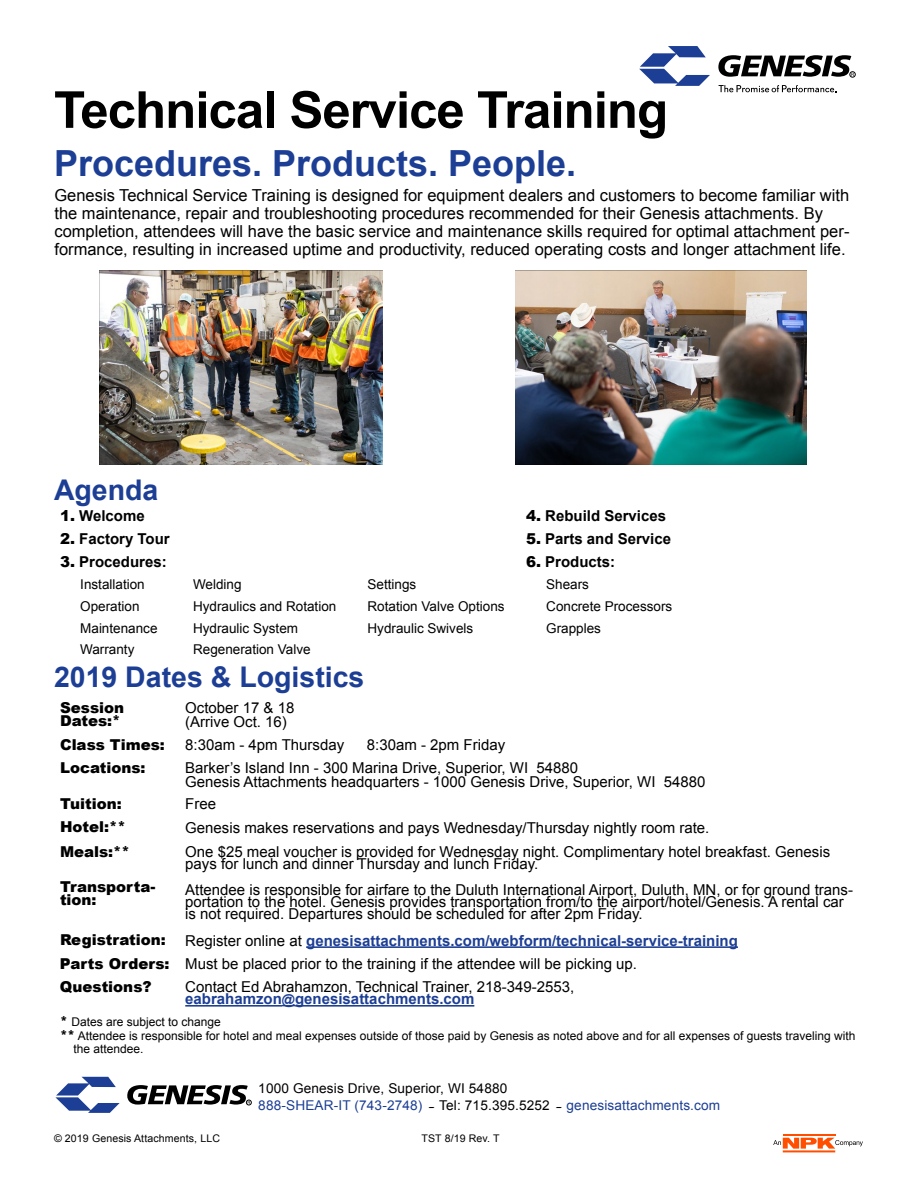
<style>
.page{position:relative;width:918px;height:1188px;background:#fff}
.page>*{position:absolute;margin:0;border:0;box-sizing:border-box;transform-origin:0 0}
.t1{font:700 51px "Arial";letter-spacing:-.02em;color:#000}
.t2{font:700 36px "Arial";color:#1c3e94}
.t3{font:700 28.5px "Arial";color:#1c3e94}
.t4{font:16.5px/18px "Arial";color:#000}
.t5{font:15px/12px "Arial";color:#000}
.t6{font:900 15px/13.5px "Arial";color:#000}
.t7{font:700 15px "Arial";color:#000}
.t8{font:13.5px/16.5px "Arial";color:#000}
.t9{font:12px "Arial";color:#000}
.t10{font:10.5px "Arial";letter-spacing:.01em;color:#000}
.s1{font-weight:900}
.s2{font-weight:700;color:#1c3e94}
.s3{font-weight:700;font-size:13.5px;color:#1c3e94}
.s4{font-weight:900;font-size:13.5px}
.s5{color:#1c3e94}
.s6{font-style:italic}
</style>
<div class="page">
<svg style="left:718px;top:55px;width:137px;height:22px"></svg>
<svg style="left:639px;top:46px;width:71px;height:40px"></svg>
<svg style="left:719px;top:85px;width:117px;height:7px"></svg>
<svg style="left:127px;top:1085px;width:125px;height:20px"></svg>
<svg style="left:55px;top:1077px;width:65px;height:36px"></svg>
<img style="left:515px;top:271px;width:292px;height:193px">
<img style="left:99px;top:271px;width:283px;height:193px">
<hr style="left:306px;top:946px;width:432px;height:2px;background:#1c3e94">
<hr style="left:185px;top:1005px;width:97px;height:2px;background:#1c3e94">
<svg style="left:282px;top:1005px;width:13px;height:1px"></svg>
<hr style="left:295px;top:1005px;width:179px;height:2px;background:#1c3e94">
<hr style="left:783px;top:1134px;width:52px;height:2px;background:#ff4e00">
<svg style="left:773px;top:1138px;width:90px;height:14px"></svg>
<h1 class="t1" style="left:54px;top:76px;width:616px">Technical Service Training</h1>
<h2 class="t2" style="left:54px;top:140px;width:524px">Procedures. Products. People.</h2>
<p class="t4" style="left:54px;top:186px;width:797px">Genesis Technical Service Training is designed for equipment dealers and customers to become familiar with the maintenance, repair and troubleshooting procedures recommended for their Genesis attachments. By completion, attendees will have the basic service and maintenance skills required for optimal attachment per&shy;formance, resulting in increased uptime and productivity, reduced operating costs and longer attachment life.</p>
<h3 class="t3" style="left:54px;top:471px;width:106px">Agenda</h3>
<p class="t7" style="left:60px;top:506px;width:86px"><span class="s1">1.</span> Welcome</p>
<p class="t7" style="left:526px;top:506px;width:142px"><span class="s1">4.</span> Rebuild Services</p>
<p class="t7" style="left:60px;top:529px;width:111px"><span class="s1">2.</span> Factory Tour</p>
<p class="t7" style="left:526px;top:529px;width:147px"><span class="s1">5.</span> Parts and Service</p>
<p class="t7" style="left:60px;top:552px;width:108px"><span class="s1">3.</span> Procedures:</p>
<p class="t7" style="left:526px;top:552px;width:91px"><span class="s1">6.</span> Products:</p>
<p class="t8" style="left:80px;top:576px;width:66px">Installation</p>
<p class="t8" style="left:193px;top:576px;width:50px">Welding</p>
<p class="t8" style="left:368px;top:576px;width:50px">Settings</p>
<p class="t8" style="left:546px;top:576px;width:44px">Shears</p>
<p class="t8" style="left:80px;top:598px;width:61px">Operation</p>
<p class="t8" style="left:193px;top:598px;width:145px">Hydraulics and Rotation</p>
<p class="t8" style="left:368px;top:598px;width:139px">Rotation Valve Options</p>
<p class="t8" style="left:546px;top:598px;width:128px">Concrete Processors</p>
<p class="t8" style="left:80px;top:620px;width:79px">Maintenance</p>
<p class="t8" style="left:193px;top:620px;width:107px">Hydraulic System</p>
<p class="t8" style="left:368px;top:620px;width:107px">Hydraulic Swivels</p>
<p class="t8" style="left:546px;top:620px;width:56px">Grapples</p>
<p class="t8" style="left:80px;top:642px;width:56px">Warranty</p>
<p class="t8" style="left:193px;top:642px;width:119px">Regeneration Valve</p>
<h3 class="t3" style="left:54px;top:658px;width:312px">2019 Dates &amp; Logistics</h3>
<p class="t6" style="left:60px;top:700px;width:66px">Session<br>Dates:*</p>
<p class="t5" style="left:185px;top:702px;width:111px;line-height:13.5px">October 17 &amp; 18 (Arrive Oct. 16)</p>
<p class="t6" style="left:60px;top:737px;width:106px">Class Times:</p>
<p class="t5" style="left:185px;top:739px;width:160px">8:30am - 4pm Thursday</p>
<p class="t5" style="left:367px;top:739px;width:140px">8:30am - 2pm Friday</p>
<p class="t6" style="left:60px;top:760px;width:87px">Locations:</p>
<p class="t5" style="left:185px;top:761px;width:522px;line-height:13.5px">Barker’s Island Inn - 300 Marina Drive, Superior, WI 54880<br>Genesis Attachments headquarters - 1000 Genesis Drive, Superior, WI 54880</p>
<p class="t6" style="left:60px;top:797px;width:63px">Tuition:</p>
<p class="t5" style="left:185px;top:798px;width:32px">Free</p>
<p class="t6" style="left:60px;top:820px;width:67px">Hotel:**</p>
<p class="t5" style="left:185px;top:822px;width:526px">Genesis makes reservations and pays Wednesday/Thursday nightly room rate.</p>
<p class="t6" style="left:60px;top:844px;width:72px">Meals:**</p>
<p class="t5" style="left:185px;top:846px;width:647px">One $25 meal voucher is provided for Wednesday night. Complimentary hotel breakfast. Genesis pays for lunch and dinner Thursday and lunch Friday.</p>
<p class="t6" style="left:60px;top:879px;width:97px">Transporta&shy;tion:</p>
<p class="t5" style="left:185px;top:884px;width:669px">Attendee is responsible for airfare to the Duluth International Airport, Duluth, MN, or for ground trans&shy;portation to the hotel. Genesis provides transportation from/to the airport/hotel/Genesis. A rental car is not required. Departures should be scheduled for after 2pm Friday.</p>
<p class="t6" style="left:60px;top:933px;width:107px">Registration:</p>
<p class="t5" style="left:60px;top:929px;width:679px;line-height:23.2px;text-indent:125px">Register online at <span class="s2">genesisattachments.com/webform/technical-service-training<br></span><span class="s1">Parts Orders:</span> Must be placed prior to the training if the attendee will be picking up.<br><span class="s1">Questions?</span></p>
<p class="t5" style="left:185px;top:981px;width:391px">Contact Ed Abrahamzon, Technical Trainer, 218-349-2553, <span class="s2">eabrahamzon</span><span class="s3">@</span><span class="s2">genesisattachments.com</span></p>
<p class="t9" style="left:60px;top:1014px;width:162px"><span class="s4">*</span> Dates are subject to change</p>
<p class="t9" style="left:60px;top:1028px;width:797px"><span class="s4">**</span> Attendee is responsible for hotel and meal expenses outside of those paid by Genesis as noted above and for all expenses of guests traveling with</p>
<p class="t9" style="left:74px;top:1041px;width:72px">the attendee.</p>
<p class="t8" style="left:258px;top:1080px;width:463px">1000 Genesis Drive, Superior, WI 54880<br><span class="s5">888-SHEAR-IT (743-2748)</span> <span class="s6">–</span>Tel: 715.395.5252 <span class="s6">–</span><span class="s5">genesisattachments.com</span></p>
<p class="t10" style="left:54px;top:1131px;width:168px">© 2019 Genesis Attachments, LLC</p>
<p class="t10" style="left:421px;top:1131px;width:80px">TST 8/19 Rev. T</p>
</div>
